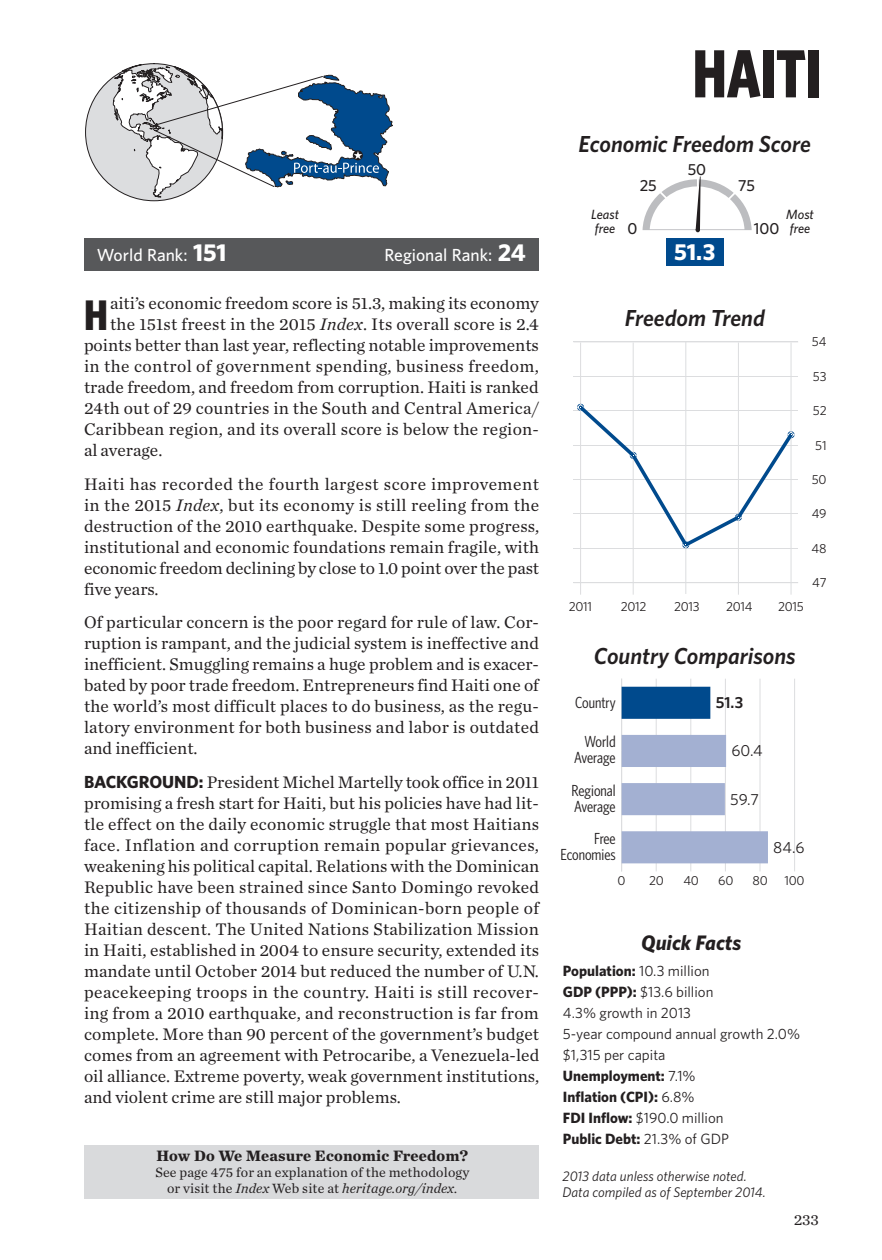
<style>
.page{position:relative;width:882px;height:1260px;background:#fff}
.page>*{position:absolute;margin:0;border:0;box-sizing:border-box;transform-origin:0 0}
.t1{font:700 68.25px "Whitney Condensed";color:#231f20;scale:.9 1}
.Page_1__Drop_Cap{font:700 42.88px "Whitney Condensed";color:#231f20}
.t2{font:italic 600 23.1px "Whitney";color:#231f20}
.t3{font:700 23.1px "Whitney";color:#fff}
.t4{font:italic 700 21px "Whitney";color:#231f20}
.Page_1__Background{font:17.5px/21px "Chronicle Text G1";color:#231f20;text-align:justify}
.Page_1__Body_Text{font:17.5px/21px "Chronicle Text G1";color:#231f20;text-align:justify}
.Page_1__Drop_Cap-2{font:17.5px "Chronicle Text G1";letter-spacing:.01em;color:#231f20}
.Rank{font:500 17.5px "Whitney";color:#fff}
.t5{font:16.1px/16.1px "Whitney Condensed";color:#231f20;text-align:right}
.t6{font:16.1px "Whitney";color:#231f20}
.t7{font:500 16.1px "Whitney";color:#231f20}
.t8{font:600 16.1px "Whitney";color:#231f20}
.t9{font:700 15.75px "Chronicle Text G1";letter-spacing:.01em;color:#231f20}
.Page_1__Background-2{font:15.75px "Chronicle Text G1";color:#231f20}
.Quick_Facts__Run-in{font:700 14.88px "Whitney";color:#231f20}
.Quick_Facts{font:14.88px "Whitney";color:#231f20}
.Quick_Facts__Run-in-2{font:14.88px "Whitney";color:#231f20}
.t10{font:14px/15.8px "Chronicle Text G1";letter-spacing:.01em;color:#231f20;text-align:center}
.t11{font:italic 14px/15.8px "Whitney";color:#231f20}
.t12{font:italic 500 13.3px/13.8px "Whitney";color:#231f20}
.t13{font:13.12px "Whitney";letter-spacing:-.025em;color:#231f20}
.s1{font-weight:700;font-size:24.5px}
.s2{font-style:italic}
.s3{font-family:"Whitney";font-weight:700}
.s4{font-weight:400}
.s5{font-weight:700}
</style>
<div class="page">
<div style="left:85px;top:1145px;width:454px;height:54px;background:#d9dadc"></div>
<div style="left:85px;top:238px;width:454px;height:32px;background:#57585a"></div>
<hr style="left:656px;top:679px;width:1px;height:192px;background:#dcdddf">
<hr style="left:690px;top:679px;width:1px;height:192px;background:#dcdddf">
<hr style="left:725px;top:679px;width:1px;height:192px;background:#dcdddf">
<hr style="left:760px;top:679px;width:1px;height:192px;background:#dcdddf">
<hr style="left:794px;top:679px;width:1px;height:192px;background:#dcdddf">
<hr style="left:621px;top:679px;width:1px;height:192px;background:#dcdddf">
<hr style="left:580px;top:343px;width:1px;height:252px;background:#dcdddf">
<hr style="left:633px;top:343px;width:1px;height:252px;background:#dcdddf">
<hr style="left:685px;top:342px;width:1px;height:252px;background:#dcdddf">
<hr style="left:738px;top:343px;width:1px;height:252px;background:#dcdddf">
<hr style="left:791px;top:343px;width:1px;height:252px;background:#dcdddf">
<hr style="left:573px;top:582px;width:225px;height:1px;background:#dcdddf">
<hr style="left:573px;top:548px;width:225px;height:1px;background:#dcdddf">
<hr style="left:573px;top:513px;width:225px;height:1px;background:#dcdddf">
<hr style="left:573px;top:479px;width:225px;height:1px;background:#dcdddf">
<hr style="left:573px;top:445px;width:225px;height:1px;background:#dcdddf">
<hr style="left:573px;top:410px;width:225px;height:1px;background:#dcdddf">
<hr style="left:573px;top:376px;width:225px;height:1px;background:#dcdddf">
<hr style="left:573px;top:341px;width:225px;height:1px;background:#dcdddf">
<svg style="left:577px;top:402px;width:218px;height:148px"></svg>
<div style="left:622px;top:687px;width:88px;height:32px;background:#004a8d"></div>
<div style="left:622px;top:735px;width:104px;height:32px;background:#a3b0d2"></div>
<div style="left:622px;top:783px;width:103px;height:32px;background:#a3b0d2"></div>
<div style="left:622px;top:831px;width:146px;height:32px;background:#a3b0d2"></div>
<div style="left:666px;top:238px;width:57px;height:28px;background:#004a8d"></div>
<svg style="left:643px;top:176px;width:109px;height:56px"></svg>
<div style="left:85px;top:63px;width:138px;height:138px;background:#dcdddf;border:1px solid #231f20;border-radius:50%"></div>
<svg style="left:113px;top:63px;width:280px;height:134px"></svg>
<h1 class="t1" style="left:693px;top:30px;width:145px">HAITI</h1>
<p class="t2" style="left:579px;top:129px;width:234px">Economic Freedom Score</p>
<p class="t7" style="left:688px;top:159px;width:20px">50</p>
<p class="t7" style="left:640px;top:175px;width:19px">25</p>
<p class="t7" style="left:738px;top:175px;width:18px">75</p>
<p class="Rank" style="left:97px;top:243px;width:131px">World Rank: <span class="s1">151</span></p>
<p class="Rank" style="left:385px;top:243px;width:143px">Regional Rank: <span class="s1">24</span></p>
<p class="Page_1__Drop_Cap" style="left:84px;top:288px;width:25px">H</p>
<p class="Page_1__Drop_Cap-2" style="left:110px;top:290px;width:430px">aiti’s economic freedom score is 51.3, making its economy</p>
<p class="Page_1__Drop_Cap-2" style="left:110px;top:311px;width:430px">the 151st freest in the 2015 <span class="s2">Index</span>. Its overall score is 2.4</p>
<p class="Page_1__Drop_Cap-2" style="left:84px;top:332px;width:457px">points better than last year, reflecting notable improvements</p>
<p class="Page_1__Drop_Cap-2" style="left:84px;top:353px;width:456px">in the control of government spending, business freedom,</p>
<p class="Page_1__Drop_Cap-2" style="left:84px;top:374px;width:456px">trade freedom, and freedom from corruption. Haiti is ranked</p>
<p class="Page_1__Drop_Cap-2" style="left:84px;top:395px;width:457px">24th out of 29 countries in the South and Central America/</p>
<p class="Page_1__Drop_Cap-2" style="left:84px;top:416px;width:456px">Caribbean region, and its overall score is below the region-</p>
<p class="Page_1__Drop_Cap-2" style="left:84px;top:437px;width:80px">al average.</p>
<p class="Page_1__Body_Text" style="left:84px;top:472px;width:457px">Haiti has recorded the fourth largest score improvement in the 2015 <span class="s2">Index</span>, but its economy is still reeling from the destruction of the 2010 earthquake. Despite some progress, institutional and economic foundations remain fragile, with economic freedom declining by close to 1.0 point over the past five years.</p>
<p class="Page_1__Body_Text" style="left:84px;top:611px;width:457px">Of particular concern is the poor regard for rule of law. Cor&shy;ruption is rampant, and the judicial system is ineffective and inefficient. Smuggling remains a huge problem and is exacer&shy;bated by poor trade freedom. Entrepreneurs find Haiti one of the world’s most difficult places to do business, as the regu&shy;latory environment for both business and labor is outdated and inefficient.</p>
<p class="Page_1__Background" style="left:84px;top:771px;width:457px"><span class="s3">BACKGROUND:</span> President Michel Martelly took office in 2011 promising a fresh start for Haiti, but his policies have had lit&shy;tle effect on the daily economic struggle that most Haitians face. Inflation and corruption remain popular grievances, weakening his political capital. Relations with the Dominican Republic have been strained since Santo Domingo revoked the citizenship of thousands of Dominican-born people of Haitian descent. The United Nations Stabilization Mission in Haiti, established in 2004 to ensure security, extended its mandate until October 2014 but reduced the number of U.N. peacekeeping troops in the country. Haiti is still recover&shy;ing from a 2010 earthquake, and reconstruction is far from complete. More than 90 percent of the government’s budget comes from an agreement with Petrocaribe, a Venezuela-led oil alliance. Extreme poverty, weak government institutions, and violent crime are still major problems.</p>
<p class="t12" style="left:591px;top:208px;width:29px">Least free</p>
<p class="t12" style="left:786px;top:208px;width:29px">Most free</p>
<p class="t7" style="left:627px;top:217px;width:11px">0</p>
<p class="t7" style="left:754px;top:217px;width:27px">100</p>
<p class="t3" style="left:674px;top:236px;width:43px">51.3</p>
<p class="t2" style="left:625px;top:302px;width:142px">Freedom Trend</p>
<p class="t13" style="left:812px;top:333px;width:16px">54</p>
<p class="t13" style="left:813px;top:367px;width:15px">53</p>
<p class="t13" style="left:813px;top:402px;width:15px">52</p>
<p class="t13" style="left:815px;top:436px;width:13px">51</p>
<p class="t13" style="left:812px;top:471px;width:17px">50</p>
<p class="t13" style="left:812px;top:505px;width:16px">49</p>
<p class="t13" style="left:811px;top:539px;width:17px">48</p>
<p class="t13" style="left:569px;top:598px;width:25px">2011</p>
<p class="t13" style="left:621px;top:598px;width:27px">2012</p>
<p class="t13" style="left:674px;top:598px;width:27px">2013</p>
<p class="t13" style="left:726px;top:598px;width:28px">2014</p>
<p class="t13" style="left:778px;top:598px;width:27px">2015</p>
<p class="t13" style="left:812px;top:574px;width:16px">47</p>
<p class="t2" style="left:594px;top:641px;width:203px">Country Comparisons</p>
<p class="t5" style="left:575px;top:694px;width:42px">Country</p>
<p class="t5" style="left:574px;top:733px;width:43px">World<br>Average</p>
<p class="t5" style="left:572px;top:782px;width:46px;text-align:left">Regional<br>Average</p>
<p class="t5" style="left:561px;top:830px;width:57px">Free<br>Economies</p>
<p class="t8" style="left:716px;top:692px;width:29px">51.3</p>
<p class="t6" style="left:731px;top:740px;width:33px">60.4</p>
<p class="t6" style="left:730px;top:788px;width:30px">59.7</p>
<p class="t6" style="left:773px;top:836px;width:33px">84.6</p>
<p class="t13" style="left:618px;top:871px;width:10px">0</p>
<p class="t13" style="left:649px;top:872px;width:16px">20</p>
<p class="t13" style="left:683px;top:872px;width:17px">40</p>
<p class="t13" style="left:718px;top:872px;width:17px">60</p>
<p class="t13" style="left:753px;top:872px;width:17px">80</p>
<p class="t13" style="left:784px;top:872px;width:22px">100</p>
<p class="t4" style="left:641px;top:928px;width:102px">Quick Facts</p>
<p class="Quick_Facts__Run-in" style="left:563px;top:961px;width:148px">Population: <span class="s4">10.3 million</span></p>
<p class="Quick_Facts__Run-in-2" style="left:563px;top:982px;width:152px"><span class="s5">GDP (PPP):</span> $13.6 billion</p>
<p class="Quick_Facts" style="left:563px;top:1003px;width:130px">4.3% growth in 2013</p>
<p class="Quick_Facts" style="left:563px;top:1024px;width:239px">5-year compound annual growth 2.0%</p>
<p class="Quick_Facts" style="left:563px;top:1045px;width:104px">$1,315 per capita</p>
<p class="Quick_Facts__Run-in" style="left:563px;top:1066px;width:134px">Unemployment: <span class="s4">7.1%</span></p>
<p class="Quick_Facts__Run-in" style="left:563px;top:1087px;width:133px">Inflation (CPI): <span class="s4">6.8%</span></p>
<p class="Quick_Facts__Run-in-2" style="left:563px;top:1108px;width:162px"><span class="s5">FDI Inflow:</span> $190.0 million</p>
<p class="Quick_Facts__Run-in" style="left:563px;top:1129px;width:168px">Public Debt: <span class="s4">21.3% of GDP</span></p>
<p class="t9" style="left:157px;top:1143px;width:313px">How Do We Measure Economic Freedom?</p>
<p class="t10" style="left:155px;top:1164px;width:315px">See page 475 for an explanation of the methodology or visit the <span class="s2">Index</span> Web site at <span class="s2">heritage.org/index.</span></p>
<p class="t11" style="left:563px;top:1168px;width:205px">2013 data unless otherwise noted.<br>Data compiled as of September 2014.</p>
<p class="Page_1__Background-2" style="left:794px;top:1208px;width:27px">233</p>
</div>
